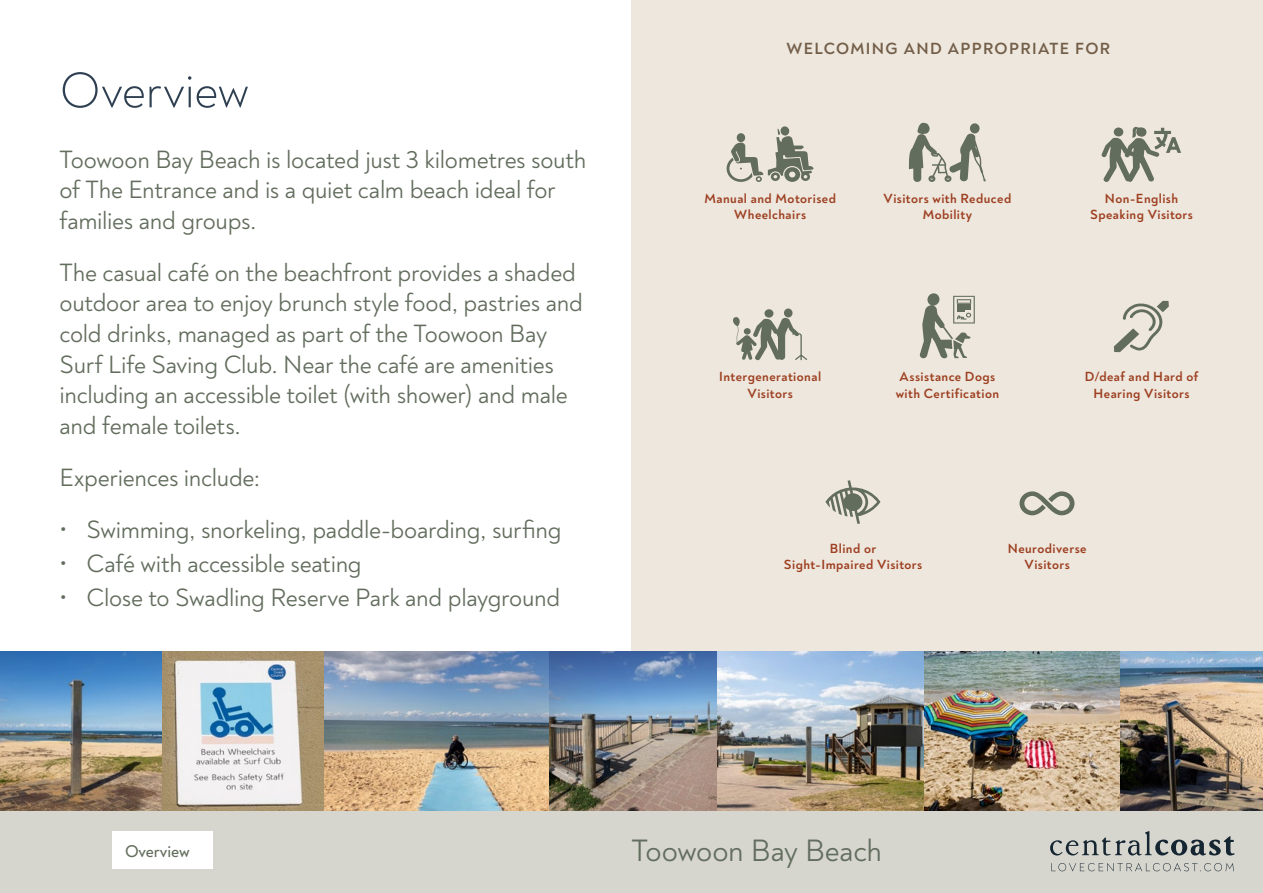
<style>
.page{position:relative;width:1263px;height:893px;background:#fff}
.page>*{position:absolute;margin:0;border:0;box-sizing:border-box;transform-origin:0 0}
.t1{font:300 51px "Noah Grotesque";letter-spacing:-.01em;color:#2e3f51}
.t2{font:31.5px "Noah Grotesque";letter-spacing:-.01em;color:#626d5d}
.Copy_-__big{font:25.5px/30.6px "Noah Grotesque";letter-spacing:-.01em;color:#626d5d}
.t3{font:500 17.25px "Noah Grotesque";color:#626d5d}
.H2-mini{font:700 16.5px "Noah Grotesque";letter-spacing:.085em;color:#735f49}
.Icon_label{font:700 13.5px/16.2px "Noah Grotesque";letter-spacing:.035em;color:#9d3f21;text-align:center}
</style>
<div class="page">
<div style="left:0;top:810px;width:1263px;height:83px;background:#d6d6ce"></div>
<div style="left:631px;top:0;width:632px;height:659px;background:#eee7dd"></div>
<svg style="left:780px;top:126px;width:9px;height:10px"></svg>
<svg style="left:726px;top:129px;width:88px;height:53px"></svg>
<svg style="left:908px;top:123px;width:78px;height:59px"></svg>
<svg style="left:1101px;top:127px;width:80px;height:55px"></svg>
<svg style="left:733px;top:308px;width:74px;height:52px"></svg>
<div style="left:744px;top:328px;width:7px;height:7px;background:#626d5d;border-radius:50%"></div>
<svg style="left:919px;top:293px;width:56px;height:66px"></svg>
<svg style="left:1114px;top:301px;width:55px;height:51px"></svg>
<svg style="left:825px;top:480px;width:55px;height:44px"></svg>
<svg style="left:1019px;top:491px;width:55px;height:24px"></svg>
<img style="left:0;top:651px;width:325px;height:159px">
<img style="left:325px;top:651px;width:594px;height:159px">
<img style="left:919px;top:651px;width:202px;height:159px">
<img style="left:1121px;top:651px;width:142px;height:159px">
<div style="left:112px;top:831px;width:101px;height:38px;background:#fff"></div>
<svg style="left:1050px;top:831px;width:185px;height:24px"></svg>
<svg style="left:1051px;top:863px;width:183px;height:8px"></svg>
<h1 class="t1" style="left:60px;top:59px;width:191px">Overview</h1>
<p class="Copy_-__big" style="left:60px;top:144px;width:528px">Toowoon Bay Beach is located just 3 kilometres south of The Entrance and is a quiet calm beach ideal for families and groups.</p>
<p class="Copy_-__big" style="left:60px;top:257px;width:525px">The casual café on the beachfront provides a shaded outdoor area to enjoy brunch style food, pastries and cold drinks, managed as part of the Toowoon Bay Surf Life Saving Club. Near the café are amenities including an accessible toilet (with shower) and male and female toilets.</p>
<p class="Copy_-__big" style="left:60px;top:462px;width:202px">Experiences include:</p>
<p class="Copy_-__big" style="left:60px;top:514px;width:504px">• Swimming, snorkeling, paddle-boarding, surfing</p>
<p class="Copy_-__big" style="left:60px;top:548px;width:304px">• Café with accessible seating</p>
<p class="Copy_-__big" style="left:60px;top:582px;width:502px">• Close to Swadling Reserve Park and playground</p>
<h2 class="H2-mini" style="left:786px;top:38px;width:325px">WELCOMING AND APPROPRIATE FOR</h2>
<p class="Icon_label" style="left:704px;top:190px;width:133px">Manual and Motorised<br>Wheelchairs</p>
<p class="Icon_label" style="left:883px;top:190px;width:129px">Visitors with Reduced<br>Mobility</p>
<p class="Icon_label" style="left:1090px;top:190px;width:104px">Non-English<br>Speaking Visitors</p>
<p class="Icon_label" style="left:719px;top:369px;width:103px">Intergenerational<br>Visitors</p>
<p class="Icon_label" style="left:896px;top:369px;width:105px;text-align:left">Assistance Dogs with Certification</p>
<p class="Icon_label" style="left:1085px;top:369px;width:115px">D/deaf and Hard of<br>Hearing Visitors</p>
<p class="Icon_label" style="left:784px;top:540px;width:140px">Blind or<br>Sight-Impaired Visitors</p>
<p class="Icon_label" style="left:1008px;top:540px;width:80px">Neurodiverse<br>Visitors</p>
<p class="t3" style="left:125px;top:840px;width:66px">Overview</p>
<h2 class="t2" style="left:631px;top:831px;width:252px">Toowoon Bay Beach</h2>
</div>
